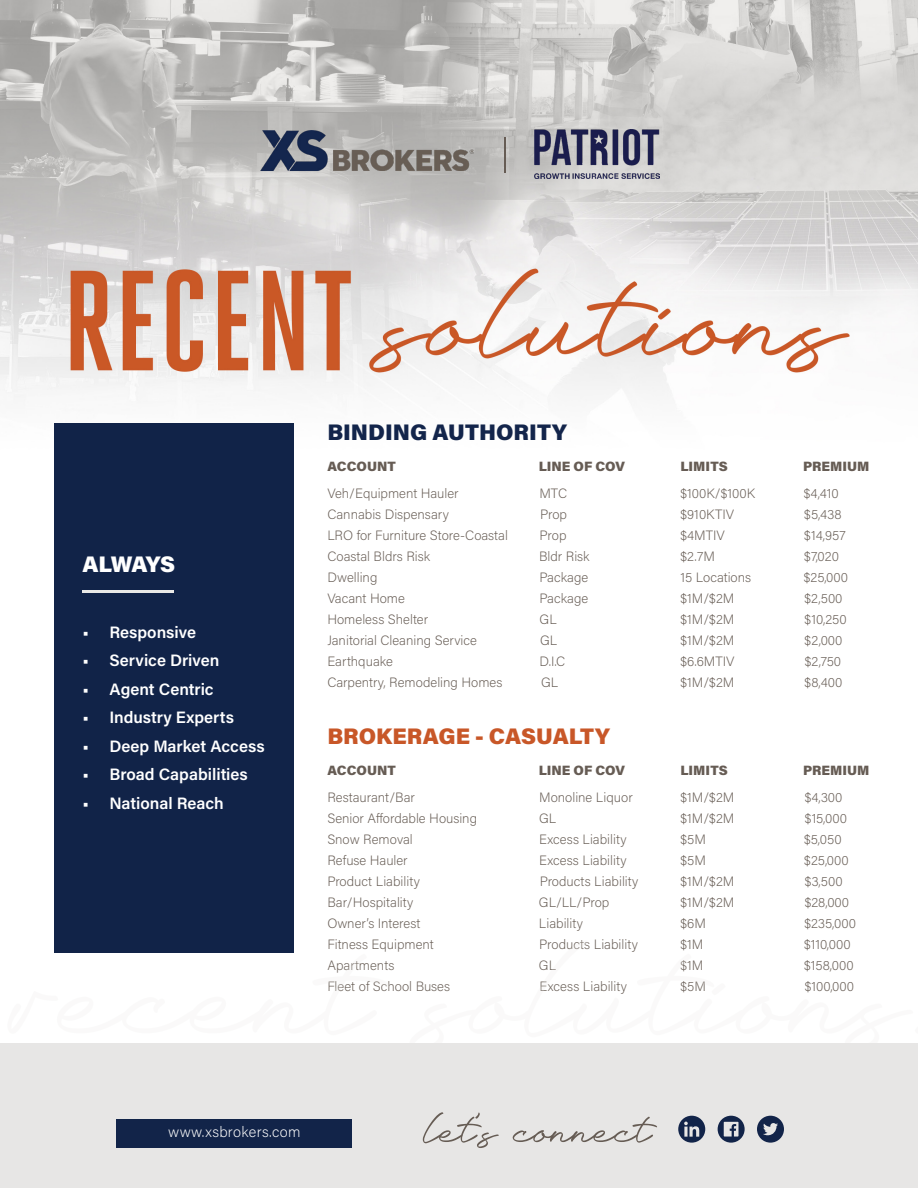
<style>
.page{position:relative;width:918px;height:1188px;background:#fff}
.page>*{position:absolute;margin:0;border:0;box-sizing:border-box;transform-origin:0 0}
.t1{font:66px "Monday Routines";color:#665c54}
.t2{font:900 22.5px "Acumin Pro";color:#c85728}
.t3{font:900 22.5px "Acumin Pro";color:#13254b}
.t4{font:900 22.5px "Acumin Pro";letter-spacing:-.05em;color:#fff}
.t5{font:600 16.5px "Acumin Pro";color:#fff}
.t6{font:200 15px "Acumin Pro";letter-spacing:.025em;color:#fff}
.t7{font:200 13.5px "Acumin Pro";color:#665c54}
.t8{font:900 13.5px "Acumin Pro";color:#665c54}
</style>
<div class="page">
<div style="left:0;top:1043px;width:918px;height:145px;background:#e7e6e5"></div>
<div style="left:117px;top:1120px;width:235px;height:28px;background:#122449"></div>
<svg style="left:757px;top:1116px;width:27px;height:27px"></svg>
<svg style="left:678px;top:1116px;width:27px;height:27px"></svg>
<svg style="left:718px;top:1116px;width:27px;height:27px"></svg>
<img style="left:0;top:0;width:918px;height:397px">
<div style="left:54px;top:423px;width:240px;height:530px;background:#112348"></div>
<hr style="left:83px;top:590px;width:91px;height:2px;background:#eae9e7">
<hr style="left:504px;top:137px;width:2px;height:35px;background:#665c54">
<img style="left:260px;top:130px;width:213px;height:41px">
<img style="left:535px;top:129px;width:125px;height:49px">
<p class="t4" style="left:83px;top:548px;width:94px">ALWAYS</p>
<p class="t5" style="left:83px;top:620px;width:115px">• Responsive</p>
<p class="t5" style="left:83px;top:649px;width:139px">• Service Driven</p>
<p class="t5" style="left:83px;top:677px;width:133px">• Agent Centric</p>
<p class="t5" style="left:83px;top:706px;width:153px">• Industry Experts</p>
<p class="t5" style="left:83px;top:734px;width:184px">• Deep Market Access</p>
<p class="t5" style="left:83px;top:763px;width:167px">• Broad Capabilities</p>
<p class="t5" style="left:83px;top:791px;width:143px">• National Reach</p>
<p class="t3" style="left:327px;top:416px;width:241px">BINDING AUTHORITY</p>
<p class="t8" style="left:327px;top:457px;width:70px">ACCOUNT</p>
<p class="t8" style="left:539px;top:457px;width:88px">LINE OF COV</p>
<p class="t8" style="left:680px;top:457px;width:49px">LIMITS</p>
<p class="t8" style="left:803px;top:457px;width:68px">PREMIUM</p>
<p class="t7" style="left:327px;top:484px;width:133px">Veh/Equipment Hauler</p>
<p class="t7" style="left:539px;top:484px;width:29px">MTC</p>
<p class="t7" style="left:680px;top:484px;width:76px">$100K/$100K</p>
<p class="t7" style="left:804px;top:484px;width:36px">$4,410</p>
<p class="t7" style="left:327px;top:505px;width:123px">Cannabis Dispensary</p>
<p class="t7" style="left:540px;top:505px;width:28px">Prop</p>
<p class="t7" style="left:680px;top:505px;width:55px">$910KTIV</p>
<p class="t7" style="left:804px;top:505px;width:39px">$5,438</p>
<p class="t7" style="left:327px;top:526px;width:182px">LRO for Furniture Store-Coastal</p>
<p class="t7" style="left:540px;top:526px;width:28px">Prop</p>
<p class="t7" style="left:680px;top:526px;width:46px">$4MTIV</p>
<p class="t7" style="left:804px;top:526px;width:43px">$14,957</p>
<p class="t7" style="left:327px;top:547px;width:104px">Coastal Bldrs Risk</p>
<p class="t7" style="left:539px;top:547px;width:52px">Bldr Risk</p>
<p class="t7" style="left:680px;top:547px;width:36px">$2.7M</p>
<p class="t7" style="left:804px;top:547px;width:37px">$7,020</p>
<p class="t7" style="left:327px;top:568px;width:52px">Dwelling</p>
<p class="t7" style="left:539px;top:568px;width:50px">Package</p>
<p class="t7" style="left:680px;top:568px;width:72px">15 Locations</p>
<p class="t7" style="left:804px;top:568px;width:46px">$25,000</p>
<p class="t7" style="left:327px;top:589px;width:79px">Vacant Home</p>
<p class="t7" style="left:539px;top:589px;width:50px">Package</p>
<p class="t7" style="left:680px;top:589px;width:55px">$1M/$2M</p>
<p class="t7" style="left:804px;top:589px;width:40px">$2,500</p>
<p class="t7" style="left:327px;top:610px;width:102px">Homeless Shelter</p>
<p class="t7" style="left:540px;top:610px;width:19px">GL</p>
<p class="t7" style="left:680px;top:610px;width:55px">$1M/$2M</p>
<p class="t7" style="left:805px;top:610px;width:44px">$10,250</p>
<p class="t7" style="left:327px;top:631px;width:151px">Janitorial Cleaning Service</p>
<p class="t7" style="left:540px;top:631px;width:19px">GL</p>
<p class="t7" style="left:680px;top:631px;width:55px">$1M/$2M</p>
<p class="t7" style="left:805px;top:631px;width:39px">$2,000</p>
<p class="t7" style="left:327px;top:652px;width:67px">Earthquake</p>
<p class="t7" style="left:540px;top:652px;width:27px">D.I.C</p>
<p class="t7" style="left:680px;top:652px;width:56px">$6.6MTIV</p>
<p class="t7" style="left:805px;top:652px;width:38px">$2,750</p>
<p class="t7" style="left:327px;top:673px;width:177px">Carpentry, Remodeling Homes</p>
<p class="t7" style="left:541px;top:673px;width:19px">GL</p>
<p class="t7" style="left:680px;top:673px;width:55px">$1M/$2M</p>
<p class="t7" style="left:805px;top:673px;width:39px">$8,400</p>
<p class="t2" style="left:327px;top:720px;width:284px">BROKERAGE - CASUALTY</p>
<p class="t8" style="left:327px;top:761px;width:70px">ACCOUNT</p>
<p class="t8" style="left:539px;top:761px;width:88px">LINE OF COV</p>
<p class="t8" style="left:680px;top:761px;width:49px">LIMITS</p>
<p class="t8" style="left:803px;top:761px;width:68px">PREMIUM</p>
<p class="t7" style="left:327px;top:788px;width:89px">Restaurant/Bar</p>
<p class="t7" style="left:539px;top:788px;width:95px">Monoline Liquor</p>
<p class="t7" style="left:680px;top:788px;width:55px">$1M/$2M</p>
<p class="t7" style="left:805px;top:788px;width:39px">$4,300</p>
<p class="t7" style="left:327px;top:809px;width:151px">Senior Affordable Housing</p>
<p class="t7" style="left:539px;top:809px;width:19px">GL</p>
<p class="t7" style="left:680px;top:809px;width:55px">$1M/$2M</p>
<p class="t7" style="left:805px;top:809px;width:44px">$15,000</p>
<p class="t7" style="left:327px;top:830px;width:87px">Snow Removal</p>
<p class="t7" style="left:539px;top:830px;width:89px">Excess Liability</p>
<p class="t7" style="left:680px;top:830px;width:27px">$5M</p>
<p class="t7" style="left:804px;top:830px;width:39px">$5,050</p>
<p class="t7" style="left:327px;top:851px;width:82px">Refuse Hauler</p>
<p class="t7" style="left:539px;top:851px;width:89px">Excess Liability</p>
<p class="t7" style="left:680px;top:851px;width:27px">$5M</p>
<p class="t7" style="left:804px;top:851px;width:46px">$25,000</p>
<p class="t7" style="left:327px;top:872px;width:94px">Product Liability</p>
<p class="t7" style="left:540px;top:872px;width:100px">Products Liability</p>
<p class="t7" style="left:680px;top:872px;width:55px">$1M/$2M</p>
<p class="t7" style="left:805px;top:872px;width:40px">$3,500</p>
<p class="t7" style="left:327px;top:893px;width:88px">Bar/Hospitality</p>
<p class="t7" style="left:539px;top:893px;width:72px">GL/LL/Prop</p>
<p class="t7" style="left:680px;top:893px;width:55px">$1M/$2M</p>
<p class="t7" style="left:805px;top:893px;width:46px">$28,000</p>
<p class="t7" style="left:327px;top:914px;width:95px">Owner’s Interest</p>
<p class="t7" style="left:539px;top:914px;width:46px">Liability</p>
<p class="t7" style="left:680px;top:914px;width:27px">$6M</p>
<p class="t7" style="left:805px;top:914px;width:53px">$235,000</p>
<p class="t7" style="left:327px;top:935px;width:108px">Fitness Equipment</p>
<p class="t7" style="left:539px;top:935px;width:100px">Products Liability</p>
<p class="t7" style="left:680px;top:935px;width:24px">$1M</p>
<p class="t7" style="left:804px;top:935px;width:48px">$110,000</p>
<p class="t7" style="left:327px;top:956px;width:69px">Apartments</p>
<p class="t7" style="left:539px;top:956px;width:19px">GL</p>
<p class="t7" style="left:680px;top:956px;width:24px">$1M</p>
<p class="t7" style="left:804px;top:956px;width:51px">$158,000</p>
<p class="t7" style="left:327px;top:977px;width:124px">Fleet of School Buses</p>
<p class="t7" style="left:540px;top:977px;width:89px">Excess Liability</p>
<p class="t7" style="left:680px;top:977px;width:27px">$5M</p>
<p class="t7" style="left:805px;top:977px;width:51px">$100,000</p>
<p class="t6" style="left:168px;top:1122px;width:134px">www.xsbrokers.com</p>
<p class="t1" style="left:424px;top:1081px;width:230px">let’s connect</p>
</div>
